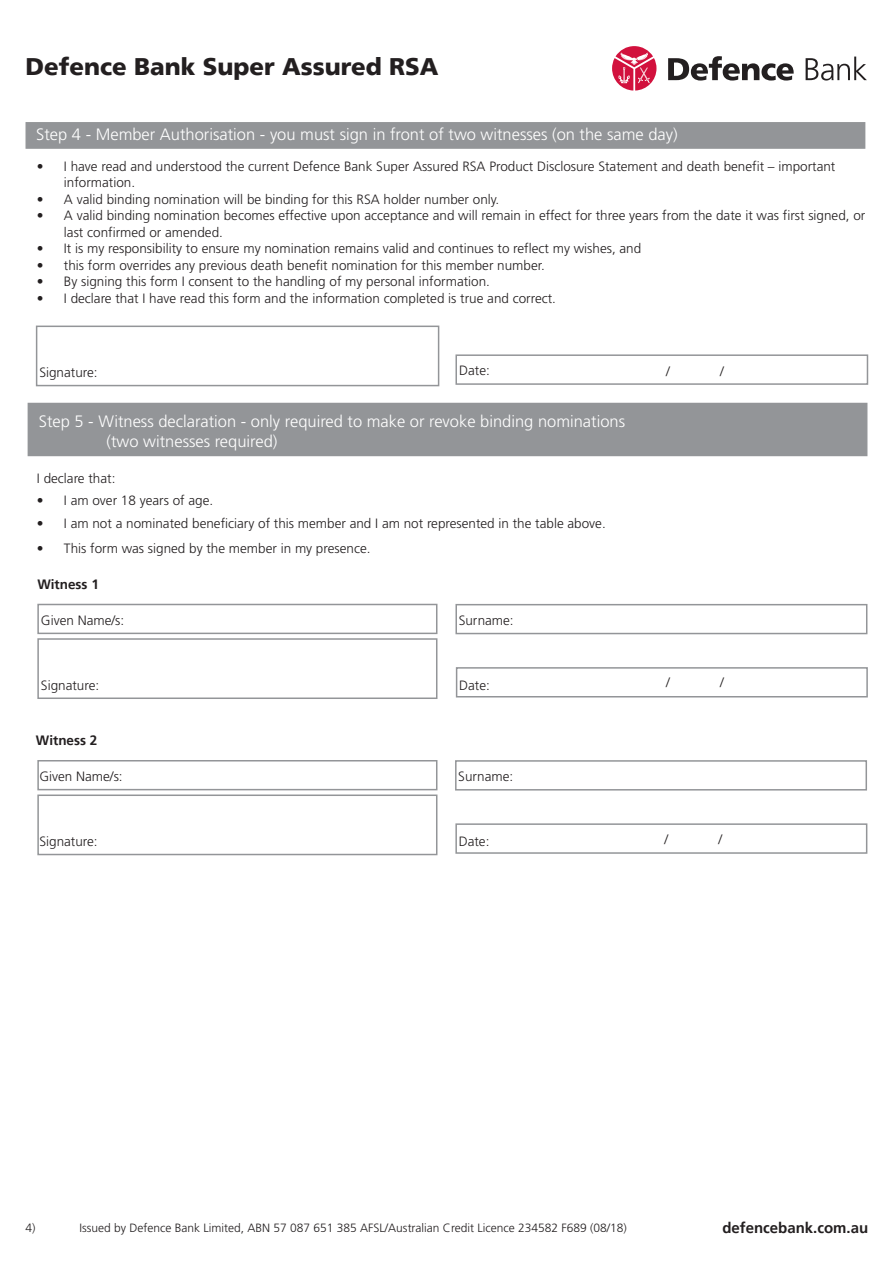
<style>
.page{position:relative;width:893px;height:1263px;background:#fff}
.page>*{position:absolute;margin:0;border:0;box-sizing:border-box;transform-origin:0 0}
.t1{font:900 24px "Frutiger LT Pro";color:#231f20}
.t2{font:300 16.5px "Frutiger";color:#fff}
.t3{font:700 15px "Frutiger LT Pro";color:#231f20}
.t4{font:300 13.5px/16.5px "Frutiger";color:#231f20}
.t5{font:700 13.5px "Frutiger LT Pro";color:#231f20}
.t6{font:300 12px "Frutiger";color:#231f20}
</style>
<div class="page">
<div style="left:26px;top:122px;width:839px;height:27px;background:#939598;border:1px solid #939598"></div>
<svg style="left:668px;top:56px;width:126px;height:25px"></svg>
<svg style="left:806px;top:57px;width:61px;height:24px"></svg>
<svg style="left:612px;top:46px;width:44px;height:45px"></svg>
<div style="left:36px;top:326px;width:403px;height:60px;border:2px solid #939598"></div>
<div style="left:455px;top:354px;width:413px;height:31px;border:2px solid #939598"></div>
<div style="left:37px;top:604px;width:400px;height:30px;border:2px solid #939598"></div>
<div style="left:455px;top:604px;width:412px;height:30px;border:2px solid #939598"></div>
<div style="left:28px;top:403px;width:839px;height:53px;background:#939598"></div>
<div style="left:37px;top:638px;width:400px;height:61px;border:2px solid #939598"></div>
<div style="left:456px;top:667px;width:412px;height:30px;border:2px solid #939598"></div>
<div style="left:37px;top:760px;width:400px;height:30px;border:2px solid #939598"></div>
<div style="left:455px;top:760px;width:412px;height:30px;border:2px solid #939598"></div>
<div style="left:37px;top:794px;width:400px;height:61px;border:2px solid #939598"></div>
<div style="left:455px;top:823px;width:412px;height:31px;border:2px solid #939598"></div>
<p class="t1" style="left:26px;top:52px;width:415px">Defence Bank Super Assured RSA</p>
<p class="t2" style="left:36px;top:125px;width:643px">Step 4 - Member Authorisation - you must sign in front of two witnesses (on the same day)</p>
<p class="t4" style="left:64px;top:158px;width:773px;text-indent:-27px">• I have read and understood the current Defence Bank Super Assured RSA Product Disclosure Statement and death benefit – important information.</p>
<p class="t4" style="left:37px;top:191px;width:464px">• A valid binding nomination will be binding for this RSA holder number only.</p>
<p class="t4" style="left:64px;top:208px;width:803px;text-indent:-27px">• A valid binding nomination becomes effective upon acceptance and will remain in effect for three years from the date it was first signed, or last confirmed or amended.</p>
<p class="t4" style="left:37px;top:241px;width:606px">• It is my responsibility to ensure my nomination remains valid and continues to reflect my wishes, and</p>
<p class="t4" style="left:37px;top:257px;width:509px">• this form overrides any previous death benefit nomination for this member number.</p>
<p class="t4" style="left:37px;top:274px;width:455px">• By signing this form I consent to the handling of my personal information.</p>
<p class="t4" style="left:37px;top:290px;width:521px">• I declare that I have read this form and the information completed is true and correct.</p>
<p class="t4" style="left:39px;top:364px;width:60px">Signature:</p>
<p class="t4" style="left:459px;top:362px;width:32px">Date:</p>
<p class="t4" style="left:666px;top:363px;width:5px">/</p>
<p class="t4" style="left:720px;top:363px;width:5px">/</p>
<p class="t2" style="left:39px;top:412px;width:588px">Step 5 - Witness declaration - only required to make or revoke binding nominations</p>
<p class="t2" style="left:107px;top:432px;width:172px">(two witnesses required)</p>
<p class="t4" style="left:37px;top:470px;width:80px">I declare that:</p>
<p class="t4" style="left:37px;top:493px;width:178px">• I am over 18 years of age.</p>
<p class="t4" style="left:37px;top:515px;width:570px">• I am not a nominated beneficiary of this member and I am not represented in the table above.</p>
<p class="t4" style="left:37px;top:540px;width:335px">• This form was signed by the member in my presence.</p>
<p class="t5" style="left:37px;top:576px;width:63px">Witness 1</p>
<p class="t4" style="left:41px;top:612px;width:85px">Given Name/s:</p>
<p class="t4" style="left:459px;top:612px;width:56px">Surname:</p>
<p class="t4" style="left:41px;top:677px;width:60px">Signature:</p>
<p class="t4" style="left:459px;top:677px;width:32px">Date:</p>
<p class="t4" style="left:666px;top:674px;width:5px">/</p>
<p class="t4" style="left:720px;top:674px;width:5px">/</p>
<p class="t5" style="left:36px;top:732px;width:63px">Witness 2</p>
<p class="t4" style="left:39px;top:769px;width:85px">Given Name/s:</p>
<p class="t4" style="left:458px;top:769px;width:56px">Surname:</p>
<p class="t4" style="left:39px;top:833px;width:60px">Signature:</p>
<p class="t4" style="left:459px;top:833px;width:32px">Date:</p>
<p class="t4" style="left:665px;top:831px;width:5px">/</p>
<p class="t4" style="left:719px;top:831px;width:5px">/</p>
<p class="t6" style="left:26px;top:1221px;width:12px">4)</p>
<p class="t6" style="left:80px;top:1221px;width:549px">Issued by Defence Bank Limited, ABN 57 087 651 385 AFSL/Australian Credit Licence 234582 F689 (08/18)</p>
<p class="t3" style="left:722px;top:1219px;width:147px">defencebank.com.au</p>
</div>
